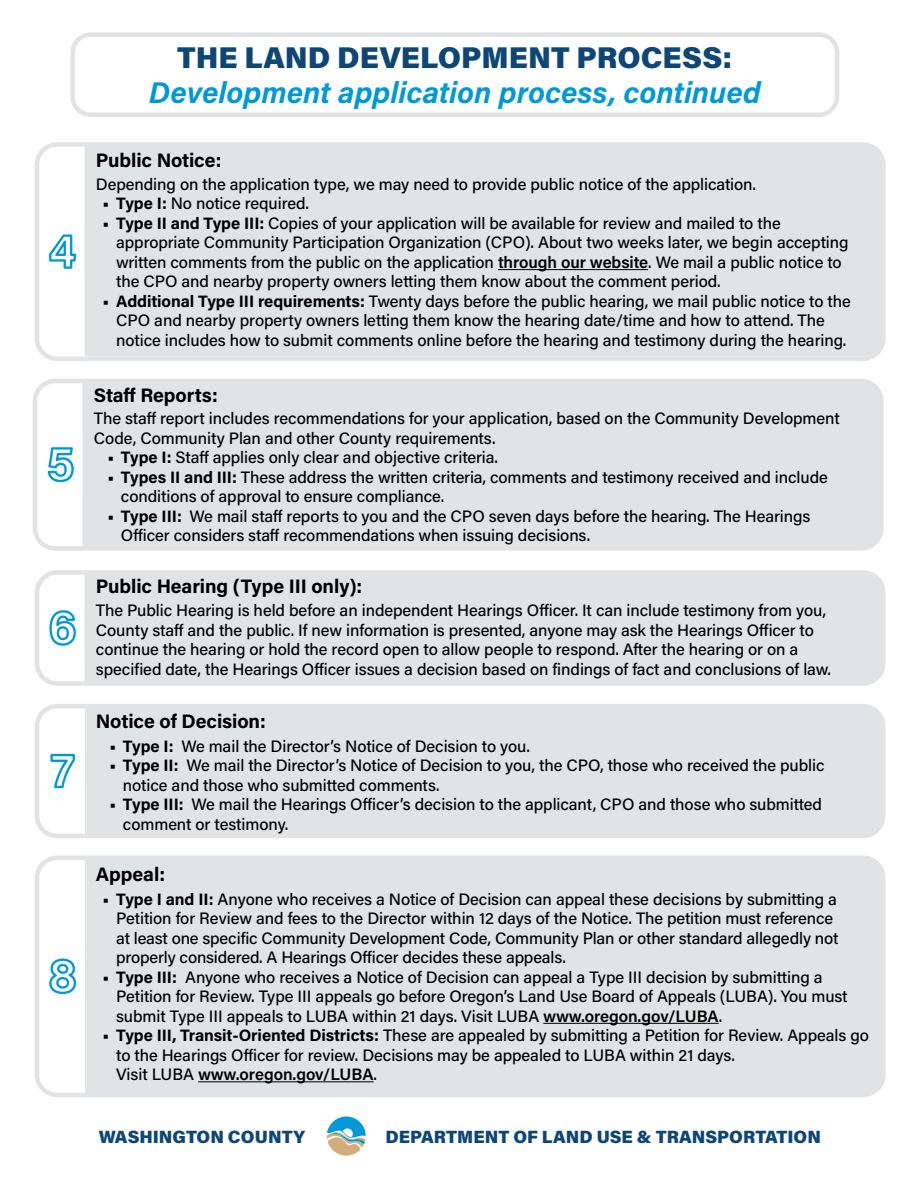
<style>
.page{position:relative;width:918px;height:1188px;background:#fff}
.page>*{position:absolute;margin:0;border:0;box-sizing:border-box;transform-origin:0 0}
.t1{font:italic 700 30px "Acumin Pro";color:#0099d8}
.t2{font:900 30px "Acumin Pro";color:#0e4775}
.t3{font:700 19.5px "Acumin Pro";letter-spacing:-.005em;color:#000}
.t4{font:900 17.7px "Acumin Pro";color:#0e4775}
.t5{font:500 16.5px/19.5px "Acumin Pro";letter-spacing:-.005em;color:#000}
.s1{font-weight:700}
.s2{font-weight:600}
</style>
<div class="page">
<div style="left:70px;top:32px;width:769px;height:85px;border:4px solid #e2e3e4;border-radius:18px"></div>
<svg style="left:327px;top:1117px;width:39px;height:39px"></svg>
<div style="left:35px;top:142px;width:851px;height:219px;border:4px solid #e2e3e4;border-radius:20px"></div>
<div style="left:84px;top:144px;width:799px;height:212px;background:#e2e3e4"></div>
<hr style="left:498px;top:269px;width:150px;height:1px;background:#000">
<svg style="left:49px;top:234px;width:27px;height:35px"></svg>
<div style="left:83px;top:384px;width:796px;height:162px;background:#e2e3e4"></div>
<div style="left:33px;top:379px;width:851px;height:172px;border:4px solid #e2e3e4;border-radius:20px"></div>
<svg style="left:48px;top:447px;width:26px;height:35px"></svg>
<div style="left:84px;top:575px;width:797px;height:106px;background:#e2e3e4"></div>
<div style="left:35px;top:570px;width:851px;height:116px;border:4px solid #e2e3e4;border-radius:20px"></div>
<svg style="left:49px;top:610px;width:27px;height:36px"></svg>
<div style="left:85px;top:709px;width:796px;height:124px;background:#e2e3e4"></div>
<div style="left:35px;top:704px;width:851px;height:134px;border:4px solid #e2e3e4;border-radius:20px"></div>
<svg style="left:50px;top:754px;width:25px;height:34px"></svg>
<div style="left:85px;top:860px;width:796px;height:232px;background:#e2e3e4"></div>
<div style="left:35px;top:855px;width:851px;height:242px;border:4px solid #e2e3e4;border-radius:20px"></div>
<hr style="left:543px;top:1023px;width:176px;height:1px;background:#000">
<hr style="left:198px;top:1081px;width:176px;height:1px;background:#000">
<svg style="left:49px;top:959px;width:27px;height:35px"></svg>
<h1 class="t2" style="left:177px;top:37px;width:556px">THE LAND DEVELOPMENT PROCESS:</h1>
<h1 class="t1" style="left:149px;top:71px;width:614px">Development application process, continued</h1>
<p class="t3" style="left:96px;top:146px;width:127px">Public Notice:</p>
<p class="t5" style="left:96px;top:174px;width:662px">Depending on the application type, we may need to provide public notice of the application.</p>
<p class="t5" style="left:103px;top:193px;width:208px"><span class="s1">• Type I:</span> No notice required.</p>
<p class="t5" style="left:116px;top:213px;width:734px;text-indent:-13px"><span class="s1">• Type II and Type III:</span> Copies of your application will be available for review and mailed to the appropriate Community Participation Organization (CPO). About two weeks later, we begin accepting written comments from the public on the application <span class="s2">through our website</span>. We mail a public notice to the CPO and nearby property owners letting them know about the comment period.</p>
<p class="t5" style="left:116px;top:291px;width:736px;text-indent:-13px"><span class="s1">• Additional Type III requirements:</span> Twenty days before the public hearing, we mail public notice to the<br>CPO and nearby property owners letting them know the hearing date/time and how to attend. The notice includes how to submit comments online before the hearing and testimony during the hearing.</p>
<p class="t3" style="left:94px;top:382px;width:125px">Staff Reports:</p>
<p class="t5" style="left:94px;top:408px;width:747px">The staff report includes recommendations for your application, based on the Community Development<br>Code, Community Plan and other County requirements.</p>
<p class="t5" style="left:107px;top:447px;width:392px"><span class="s1">• Type I:</span> Staff applies only clear and objective criteria.</p>
<p class="t5" style="left:121px;top:467px;width:708px;text-indent:-13px"><span class="s1">• Types II and III:</span> These address the written criteria, comments and testimony received and include conditions of approval to ensure compliance.</p>
<p class="t5" style="left:121px;top:506px;width:691px;text-indent:-13px"><span class="s1">• Type III:</span> We mail staff reports to you and the CPO seven days before the hearing. The Hearings<br>Officer considers staff recommendations when issuing decisions.</p>
<p class="t3" style="left:96px;top:573px;width:268px">Public Hearing (Type III only):</p>
<p class="t5" style="left:96px;top:600px;width:737px">The Public Hearing is held before an independent Hearings Officer. It can include testimony from you, County staff and the public. If new information is presented, anyone may ask the Hearings Officer to continue the hearing or hold the record open to allow people to respond. After the hearing or on a specified date, the Hearings Officer issues a decision based on findings of fact and conclusions of law.</p>
<p class="t3" style="left:96px;top:708px;width:171px">Notice of Decision:</p>
<p class="t5" style="left:109px;top:735px;width:422px"><span class="s1">• Type I:</span> We mail the Director’s Notice of Decision to you.</p>
<p class="t5" style="left:123px;top:755px;width:703px;text-indent:-13px"><span class="s1">• Type II:</span> We mail the Director’s Notice of Decision to you, the CPO, those who received the public notice and those who submitted comments.</p>
<p class="t5" style="left:123px;top:794px;width:701px;text-indent:-13px"><span class="s1">• Type III:</span> We mail the Hearings Officer’s decision to the applicant, CPO and those who submitted comment or testimony.</p>
<p class="t3" style="left:96px;top:861px;width:71px">Appeal:</p>
<p class="t5" style="left:116px;top:888px;width:724px;text-indent:-13px"><span class="s1">• Type I and II:</span> Anyone who receives a Notice of Decision can appeal these decisions by submitting a Petition for Review and fees to the Director within 12 days of the Notice. The petition must reference at least one specific Community Development Code, Community Plan or other standard allegedly not properly considered. A Hearings Officer decides these appeals.</p>
<p class="t5" style="left:116px;top:966px;width:733px;text-indent:-13px"><span class="s1">• Type III:</span> Anyone who receives a Notice of Decision can appeal a Type III decision by submitting a<br>Petition for Review. Type III appeals go before Oregon’s Land Use Board of Appeals (LUBA). You must submit Type III appeals to LUBA within 21 days. Visit LUBA <span class="s2">www.oregon.gov/LUBA</span>.</p>
<p class="t5" style="left:116px;top:1025px;width:754px;text-indent:-13px"><span class="s1">• Type III, Transit-Oriented Districts:</span> These are appealed by submitting a Petition for Review. Appeals go to the Hearings Officer for review. Decisions may be appealed to LUBA within 21 days.<br>Visit LUBA <span class="s2">www.oregon.gov/LUBA</span>.</p>
<p class="t4" style="left:99px;top:1124px;width:208px">WASHINGTON COUNTY</p>
<p class="t4" style="left:386px;top:1124px;width:437px">DEPARTMENT OF LAND USE &amp; TRANSPORTATION</p>
</div>
